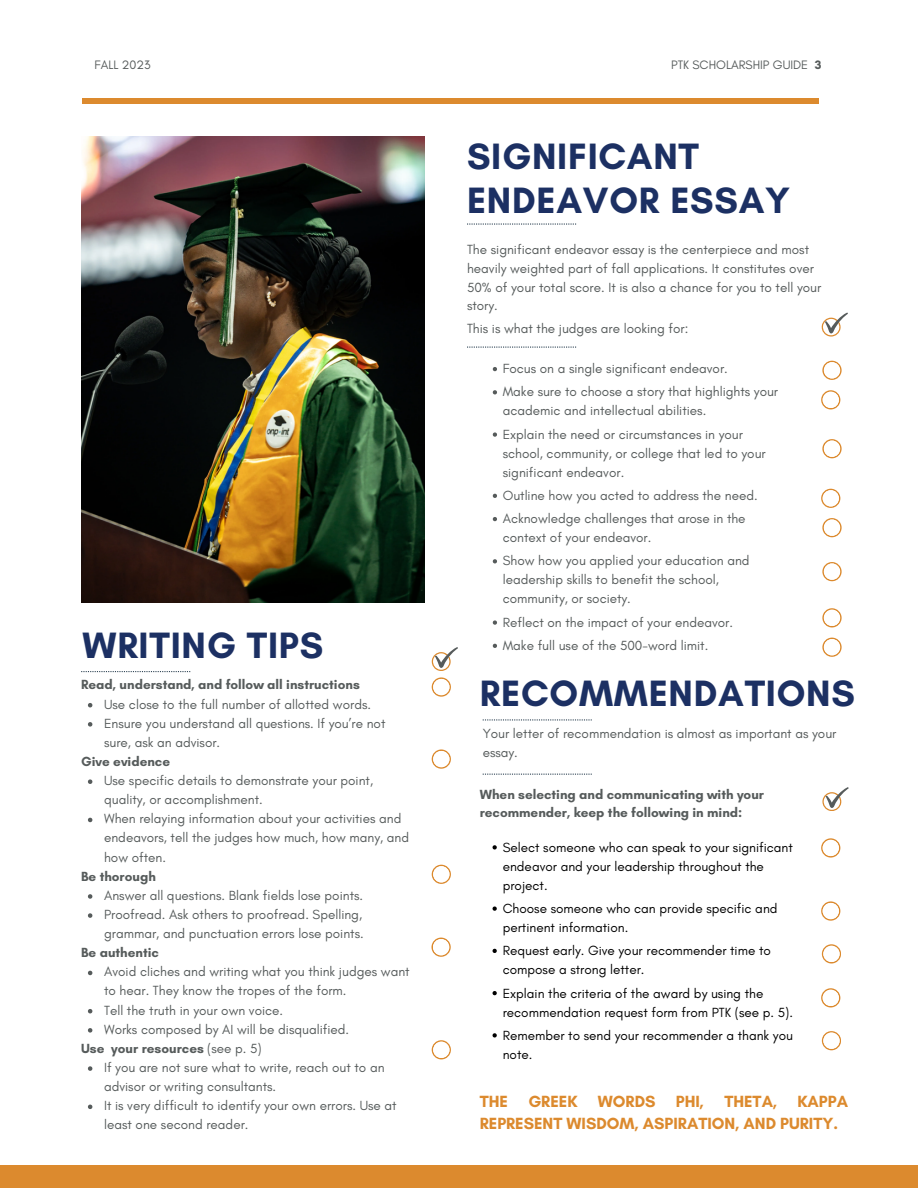
<style>
.page{position:relative;width:918px;height:1188px;background:#fff}
.page>*{position:absolute;margin:0;border:0;box-sizing:border-box;transform-origin:0 0}
.t1{font:700 37.35px/43.8px "Glacial Indifference";letter-spacing:.02em;color:#1c3063}
.t2{font:700 16.5px/22.5px "Glacial Indifference";color:#dc8a2e}
.t3{font:13.5px/19px "Glacial Indifference";color:#565b5b}
.t4{font:13.5px/19px "Glacial Indifference";color:#000}
.t5{font:700 13.5px/18px "Glacial Indifference";color:#565b5b}
.t6{font:12.45px "Glacial Indifference";color:#565b5b}
.s1{font-weight:700}
.s2{font-weight:400}
</style>
<div class="page">
<img style="left:81px;top:137px;width:343px;height:466px">
<div style="left:0;top:1165px;width:918px;height:23px;background:#dc8a2e"></div>
<div style="left:82px;top:98px;width:737px;height:5px;background:#dc8a2e"></div>
<svg style="left:432px;top:647px;width:26px;height:24px"></svg>
<svg style="left:432px;top:677px;width:19px;height:20px"></svg>
<div style="left:433px;top:679px;width:16px;height:16px;background:#fff;border-radius:50%"></div>
<svg style="left:432px;top:865px;width:19px;height:19px"></svg>
<div style="left:433px;top:866px;width:16px;height:16px;background:#fff;border-radius:50%"></div>
<svg style="left:432px;top:749px;width:19px;height:20px"></svg>
<div style="left:433px;top:751px;width:16px;height:16px;background:#fff;border-radius:50%"></div>
<svg style="left:432px;top:938px;width:19px;height:19px"></svg>
<div style="left:433px;top:939px;width:16px;height:16px;background:#fff;border-radius:50%"></div>
<svg style="left:432px;top:1040px;width:19px;height:19px"></svg>
<div style="left:433px;top:1042px;width:16px;height:16px;background:#fff;border-radius:50%"></div>
<svg style="left:88px;top:703px;width:4px;height:4px"></svg>
<svg style="left:88px;top:722px;width:4px;height:5px"></svg>
<svg style="left:88px;top:779px;width:4px;height:5px"></svg>
<svg style="left:88px;top:818px;width:4px;height:4px"></svg>
<svg style="left:88px;top:894px;width:4px;height:5px"></svg>
<svg style="left:88px;top:913px;width:4px;height:5px"></svg>
<svg style="left:88px;top:971px;width:4px;height:4px"></svg>
<svg style="left:88px;top:1009px;width:4px;height:4px"></svg>
<svg style="left:88px;top:1028px;width:4px;height:5px"></svg>
<svg style="left:88px;top:1066px;width:4px;height:5px"></svg>
<svg style="left:88px;top:1105px;width:4px;height:4px"></svg>
<svg style="left:821px;top:838px;width:19px;height:20px"></svg>
<div style="left:823px;top:840px;width:16px;height:16px;background:#fff;border-radius:50%"></div>
<svg style="left:821px;top:901px;width:19px;height:20px"></svg>
<div style="left:823px;top:903px;width:16px;height:16px;background:#fff;border-radius:50%"></div>
<svg style="left:822px;top:944px;width:19px;height:20px"></svg>
<div style="left:823px;top:946px;width:17px;height:16px;background:#fff;border-radius:50%"></div>
<svg style="left:483px;top:774px;width:109px;height:1px"></svg>
<svg style="left:493px;top:845px;width:4px;height:5px"></svg>
<svg style="left:493px;top:907px;width:4px;height:4px"></svg>
<svg style="left:493px;top:949px;width:4px;height:4px"></svg>
<svg style="left:493px;top:991px;width:4px;height:4px"></svg>
<svg style="left:493px;top:1033px;width:4px;height:5px"></svg>
<svg style="left:493px;top:367px;width:4px;height:4px"></svg>
<svg style="left:493px;top:390px;width:4px;height:4px"></svg>
<svg style="left:493px;top:432px;width:4px;height:5px"></svg>
<svg style="left:493px;top:494px;width:4px;height:4px"></svg>
<svg style="left:493px;top:517px;width:4px;height:4px"></svg>
<svg style="left:493px;top:559px;width:4px;height:4px"></svg>
<svg style="left:493px;top:620px;width:4px;height:5px"></svg>
<svg style="left:493px;top:644px;width:4px;height:4px"></svg>
<svg style="left:467px;top:223px;width:109px;height:2px"></svg>
<svg style="left:81px;top:671px;width:109px;height:1px"></svg>
<svg style="left:467px;top:347px;width:109px;height:1px"></svg>
<svg style="left:483px;top:719px;width:109px;height:1px"></svg>
<svg style="left:822px;top:361px;width:20px;height:19px"></svg>
<div style="left:824px;top:362px;width:16px;height:16px;background:#fff;border-radius:50%"></div>
<svg style="left:821px;top:390px;width:19px;height:19px"></svg>
<div style="left:823px;top:392px;width:16px;height:16px;background:#fff;border-radius:50%"></div>
<svg style="left:821px;top:489px;width:19px;height:19px"></svg>
<div style="left:823px;top:490px;width:16px;height:16px;background:#fff;border-radius:50%"></div>
<svg style="left:822px;top:518px;width:20px;height:19px"></svg>
<div style="left:824px;top:520px;width:16px;height:16px;background:#fff;border-radius:50%"></div>
<svg style="left:822px;top:439px;width:20px;height:19px"></svg>
<div style="left:824px;top:441px;width:16px;height:16px;background:#fff;border-radius:50%"></div>
<svg style="left:822px;top:608px;width:20px;height:19px"></svg>
<div style="left:824px;top:610px;width:16px;height:16px;background:#fff;border-radius:50%"></div>
<svg style="left:822px;top:313px;width:26px;height:23px"></svg>
<svg style="left:821px;top:988px;width:19px;height:19px"></svg>
<div style="left:823px;top:990px;width:16px;height:16px;background:#fff;border-radius:50%"></div>
<svg style="left:822px;top:787px;width:26px;height:24px"></svg>
<svg style="left:822px;top:1031px;width:19px;height:19px"></svg>
<div style="left:823px;top:1033px;width:17px;height:16px;background:#fff;border-radius:50%"></div>
<svg style="left:822px;top:638px;width:20px;height:19px"></svg>
<div style="left:824px;top:639px;width:16px;height:16px;background:#fff;border-radius:50%"></div>
<svg style="left:822px;top:562px;width:20px;height:19px"></svg>
<div style="left:824px;top:564px;width:16px;height:16px;background:#fff;border-radius:50%"></div>
<p class="t6" style="left:95px;top:58px;width:58px">FALL 2023</p>
<p class="t6" style="left:671px;top:57px;width:152px">PTK SCHOLARSHIP GUIDE <span class="s1">3</span></p>
<p class="t1" style="left:83px;top:623px;width:242px">WRITING TIPS</p>
<p class="t5" style="left:81px;top:676px;width:280px">Read, understand, and follow all instructions</p>
<p class="t3" style="left:104px;top:694px;width:269px">Use close to the full number of allotted words.</p>
<p class="t3" style="left:104px;top:713px;width:283px">Ensure you understand all questions. If you’re not sure, ask an advisor.</p>
<p class="t3" style="left:104px;top:771px;width:271px">Use specific details to demonstrate your point, quality, or accomplishment.</p>
<p class="t3" style="left:104px;top:809px;width:307px">When relaying information about your activities and endeavors, tell the judges how much, how many, and how often.</p>
<p class="t3" style="left:104px;top:886px;width:261px">Answer all questions. Blank fields lose points.</p>
<p class="t3" style="left:104px;top:905px;width:261px">Proofread. Ask others to proofread. Spelling, grammar, and punctuation errors lose points.</p>
<p class="t3" style="left:104px;top:962px;width:307px">Avoid cliches and writing what you think judges want to hear. They know the tropes of the form.</p>
<p class="t3" style="left:104px;top:1000px;width:181px">Tell the truth in your own voice.</p>
<p class="t3" style="left:104px;top:1019px;width:247px">Works composed by AI will be disqualified.</p>
<p class="t3" style="left:104px;top:1058px;width:282px">If you are not sure what to write, reach out to an advisor or writing consultants.</p>
<p class="t3" style="left:104px;top:1096px;width:294px">It is very difficult to identify your own errors. Use at least one second reader.</p>
<p class="t5" style="left:81px;top:752px;width:90px">Give evidence</p>
<p class="t5" style="left:81px;top:867px;width:76px">Be thorough</p>
<p class="t5" style="left:81px;top:943px;width:79px">Be authentic</p>
<p class="t5" style="left:81px;top:1039px;width:182px">Use your resources <span class="s2">(see p. 5)</span></p>
<p class="t1" style="left:467px;top:134px;width:325px">SIGNIFICANT<br>ENDEAVOR ESSAY</p>
<p class="t3" style="left:467px;top:240px;width:356px">The significant endeavor essay is the centerpiece and most heavily weighted part of fall applications. It constitutes over 50% of your total score. It is also a chance for you to tell your story.</p>
<p class="t3" style="left:467px;top:319px;width:223px">This is what the judges are looking for:</p>
<p class="t3" style="left:503px;top:359px;width:227px">Focus on a single significant endeavor.</p>
<p class="t3" style="left:503px;top:382px;width:277px">Make sure to choose a story that highlights your academic and intellectual abilities.</p>
<p class="t3" style="left:503px;top:424px;width:265px">Explain the need or circumstances in your school, community, or college that led to your significant endeavor.</p>
<p class="t3" style="left:503px;top:486px;width:256px">Outline how you acted to address the need.</p>
<p class="t3" style="left:503px;top:509px;width:244px">Acknowledge challenges that arose in the context of your endeavor.</p>
<p class="t3" style="left:503px;top:551px;width:248px">Show how you applied your education and leadership skills to benefit the school, community, or society.</p>
<p class="t3" style="left:503px;top:612px;width:232px">Reflect on the impact of your endeavor.</p>
<p class="t3" style="left:503px;top:636px;width:207px">Make full use of the 500-word limit.</p>
<p class="t1" style="left:480px;top:671px;width:377px">RECOMMENDATIONS</p>
<p class="t3" style="left:483px;top:724px;width:355px">Your letter of recommendation is almost as important as your essay.</p>
<p class="t5" style="left:480px;top:785px;width:286px">When selecting and communicating with your recommender, keep the following in mind:</p>
<p class="t4" style="left:503px;top:838px;width:292px">Select someone who can speak to your significant endeavor and your leadership throughout the project.</p>
<p class="t4" style="left:503px;top:899px;width:276px">Choose someone who can provide specific and pertinent information.</p>
<p class="t4" style="left:503px;top:941px;width:270px">Request early. Give your recommender time to compose a strong letter.</p>
<p class="t4" style="left:503px;top:983px;width:292px">Explain the criteria of the award by using the recommendation request form from PTK (see p. 5).</p>
<p class="t4" style="left:503px;top:1026px;width:292px">Remember to send your recommender a thank you note.</p>
<p class="t2" style="left:480px;top:1090px;width:370px">THE GREEK WORDS PHI, THETA, KAPPA<br>REPRESENT WISDOM, ASPIRATION, AND PURITY.</p>
</div>
